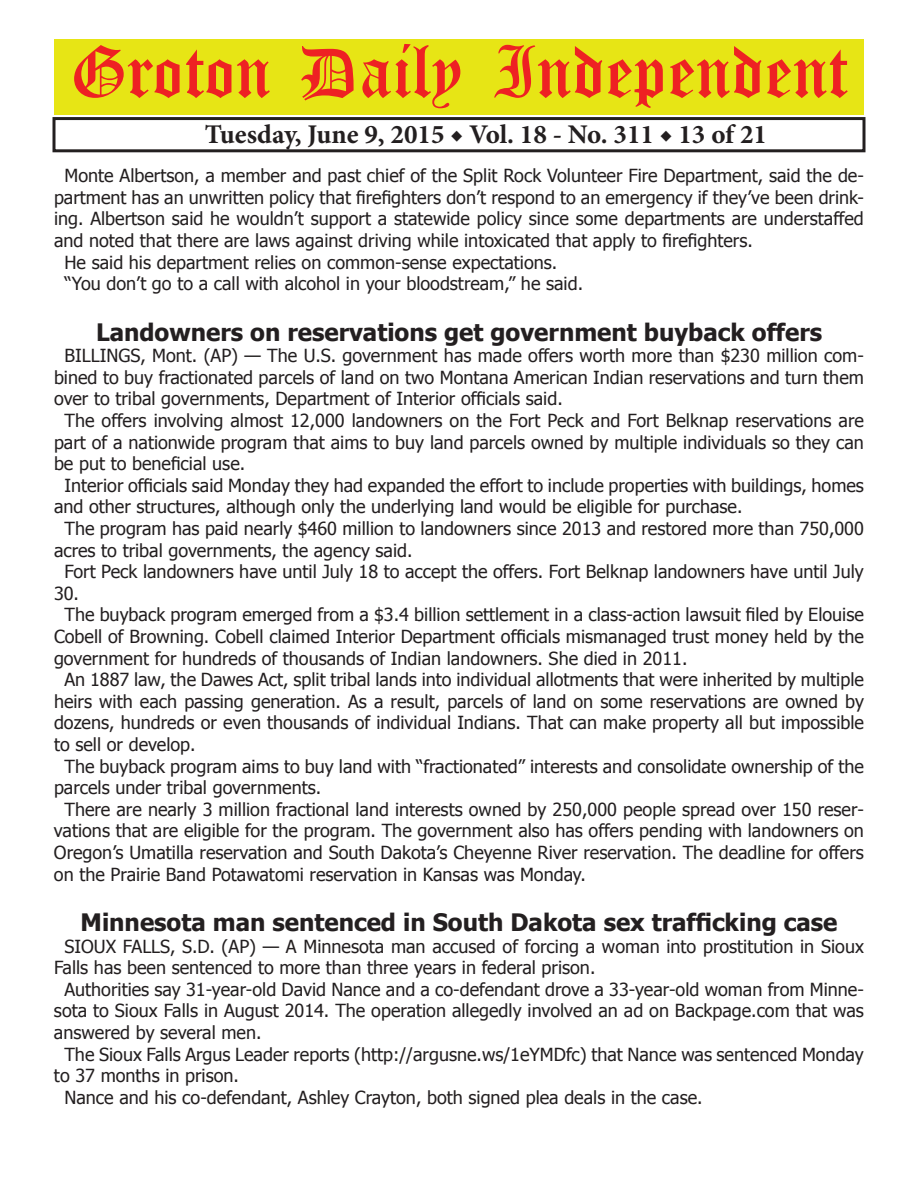
<style>
.page{position:relative;width:918px;height:1188px;background:#fff}
.page>*{position:absolute;margin:0;border:0;box-sizing:border-box;transform-origin:0 0}
.t1{font:54px "Old English Five";color:#ee2123}
.t2{font:700 27px "Minion Pro";color:#231f20}
.t3{font:700 24px "Tahoma";color:#231f20}
.t4{font:18px "Tahoma";color:#231f20}
</style>
<div class="page">
<div style="left:52px;top:117px;width:814px;height:35px;border:3px solid #231f20"></div>
<div style="left:54px;top:40px;width:810px;height:75px;background:#e7e515"></div>
<h1 class="t1" style="left:70px;top:47px;width:779px">Groton Daily Independent</h1>
<h2 class="t2" style="left:205px;top:116px;width:564px">Tuesday, June 9, 2015 ◆ Vol. 18 - No. 311 ◆ 13 of 21</h2>
<p class="t4" style="left:64px;top:164px;width:801px">Monte Albertson, a member and past chief of the Split Rock Volunteer Fire Department, said the de-</p>
<p class="t4" style="left:54px;top:185px;width:812px">partment has an unwritten policy that firefighters don’t respond to an emergency if they’ve been drink-</p>
<p class="t4" style="left:54px;top:207px;width:811px">ing. Albertson said he wouldn’t support a statewide policy since some departments are understaffed</p>
<p class="t4" style="left:54px;top:228px;width:700px">and noted that there are laws against driving while intoxicated that apply to firefighters.</p>
<p class="t4" style="left:64px;top:250px;width:494px">He said his department relies on common-sense expectations.</p>
<p class="t4" style="left:64px;top:272px;width:520px">“You don’t go to a call with alcohol in your bloodstream,” he said.</p>
<h3 class="t3" style="left:96px;top:315px;width:728px">Landowners on reservations get government buyback offers</h3>
<p class="t4" style="left:64px;top:344px;width:801px">BILLINGS, Mont. (AP) — The U.S. government has made offers worth more than $230 million com-</p>
<p class="t4" style="left:54px;top:365px;width:811px">bined to buy fractionated parcels of land on two Montana American Indian reservations and turn them</p>
<p class="t4" style="left:54px;top:387px;width:510px">over to tribal governments, Department of Interior officials said.</p>
<p class="t4" style="left:64px;top:408px;width:801px">The offers involving almost 12,000 landowners on the Fort Peck and Fort Belknap reservations are</p>
<p class="t4" style="left:54px;top:430px;width:811px">part of a nationwide program that aims to buy land parcels owned by multiple individuals so they can</p>
<p class="t4" style="left:54px;top:452px;width:193px">be put to beneficial use.</p>
<p class="t4" style="left:64px;top:473px;width:801px">Interior officials said Monday they had expanded the effort to include properties with buildings, homes</p>
<p class="t4" style="left:54px;top:495px;width:690px">and other structures, although only the underlying land would be eligible for purchase.</p>
<p class="t4" style="left:64px;top:516px;width:801px">The program has paid nearly $460 million to landowners since 2013 and restored more than 750,000</p>
<p class="t4" style="left:54px;top:538px;width:360px">acres to tribal governments, the agency said.</p>
<p class="t4" style="left:64px;top:560px;width:801px">Fort Peck landowners have until July 18 to accept the offers. Fort Belknap landowners have until July</p>
<p class="t4" style="left:54px;top:581px;width:27px">30.</p>
<p class="t4" style="left:64px;top:603px;width:801px">The buyback program emerged from a $3.4 billion settlement in a class-action lawsuit filed by Elouise</p>
<p class="t4" style="left:54px;top:624px;width:811px">Cobell of Browning. Cobell claimed Interior Department officials mismanaged trust money held by the</p>
<p class="t4" style="left:54px;top:646px;width:635px">government for hundreds of thousands of Indian landowners. She died in 2011.</p>
<p class="t4" style="left:64px;top:668px;width:801px">An 1887 law, the Dawes Act, split tribal lands into individual allotments that were inherited by multiple</p>
<p class="t4" style="left:54px;top:689px;width:811px">heirs with each passing generation. As a result, parcels of land on some reservations are owned by</p>
<p class="t4" style="left:54px;top:711px;width:811px">dozens, hundreds or even thousands of individual Indians. That can make property all but impossible</p>
<p class="t4" style="left:54px;top:732px;width:143px">to sell or develop.</p>
<p class="t4" style="left:64px;top:754px;width:801px">The buyback program aims to buy land with “fractionated” interests and consolidate ownership of the</p>
<p class="t4" style="left:54px;top:776px;width:269px">parcels under tribal governments.</p>
<p class="t4" style="left:64px;top:797px;width:801px">There are nearly 3 million fractional land interests owned by 250,000 people spread over 150 reser-</p>
<p class="t4" style="left:54px;top:819px;width:812px">vations that are eligible for the program. The government also has offers pending with landowners on</p>
<p class="t4" style="left:54px;top:840px;width:811px">Oregon’s Umatilla reservation and South Dakota’s Cheyenne River reservation. The deadline for offers</p>
<p class="t4" style="left:54px;top:862px;width:533px">on the Prairie Band Potawatomi reservation in Kansas was Monday.</p>
<h3 class="t3" style="left:81px;top:905px;width:758px">Minnesota man sentenced in South Dakota sex trafficking case</h3>
<p class="t4" style="left:64px;top:934px;width:801px">SIOUX FALLS, S.D. (AP) — A Minnesota man accused of forcing a woman into prostitution in Sioux</p>
<p class="t4" style="left:54px;top:956px;width:543px">Falls has been sentenced to more than three years in federal prison.</p>
<p class="t4" style="left:64px;top:977px;width:801px">Authorities say 31-year-old David Nance and a co-defendant drove a 33-year-old woman from Minne-</p>
<p class="t4" style="left:54px;top:999px;width:811px">sota to Sioux Falls in August 2014. The operation allegedly involved an ad on Backpage.com that was</p>
<p class="t4" style="left:54px;top:1020px;width:209px">answered by several men.</p>
<p class="t4" style="left:64px;top:1042px;width:801px">The Sioux Falls Argus Leader reports (http://argusne.ws/1eYMDfc) that Nance was sentenced Monday</p>
<p class="t4" style="left:54px;top:1064px;width:187px">to 37 months in prison.</p>
<p class="t4" style="left:64px;top:1085px;width:640px">Nance and his co-defendant, Ashley Crayton, both signed plea deals in the case.</p>
</div>
